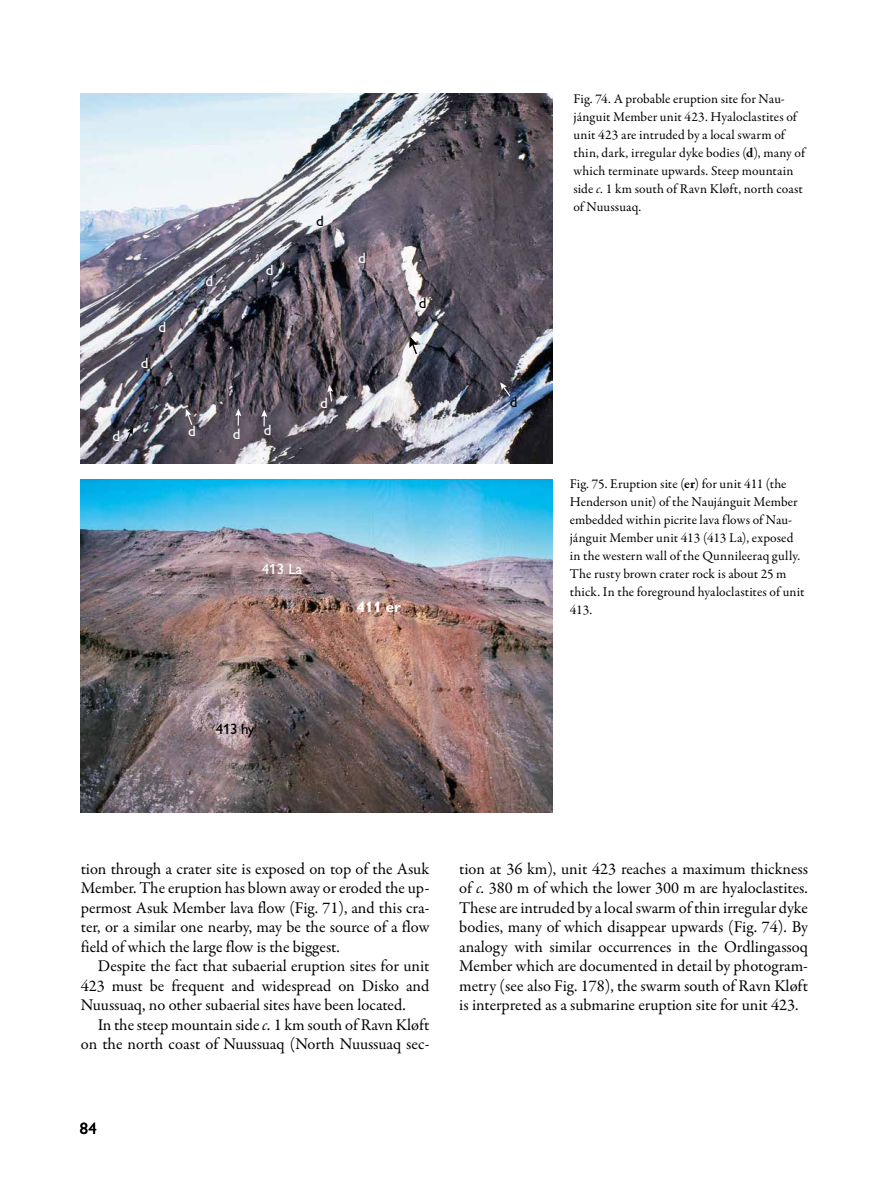
<style>
.page{position:relative;width:893px;height:1191px;background:#fff}
.page>*{position:absolute;margin:0;border:0;box-sizing:border-box;transform-origin:0 0}
.t1{font:16.5px/19.5px "Garamond Premr Pro";color:#000;text-align:justify}
.t2{font:16.5px "Gill Sans Alt One";color:#000}
.t3{font:15px "Gill Sans Alt One";color:#fff}
.t4{font:15px "Gill Sans Alt One";color:#000}
.t5{font:700 15px "Gill Sans Alt One";color:#fff}
.t6{font:13.5px/18px "Garamond Premr Pro";letter-spacing:.005em;color:#000}
.s1{font-weight:700}
.s2{font-style:italic}
</style>
<div class="page">
<img style="left:81px;top:94px;width:472px;height:369px">
<svg style="left:235px;top:409px;width:6px;height:16px"></svg>
<svg style="left:261px;top:409px;width:6px;height:17px"></svg>
<svg style="left:186px;top:409px;width:7px;height:17px"></svg>
<svg style="left:327px;top:385px;width:6px;height:18px"></svg>
<svg style="left:500px;top:382px;width:11px;height:15px"></svg>
<svg style="left:408px;top:334px;width:12px;height:21px"></svg>
<svg style="left:124px;top:427px;width:9px;height:16px"></svg>
<img style="left:81px;top:480px;width:472px;height:332px">
<p class="t3" style="left:141px;top:353px;width:9px">d</p>
<p class="t3" style="left:158px;top:316px;width:9px">d</p>
<p class="t3" style="left:113px;top:425px;width:9px">d</p>
<p class="t3" style="left:206px;top:271px;width:9px">d</p>
<p class="t3" style="left:266px;top:260px;width:9px">d</p>
<p class="t3" style="left:188px;top:420px;width:9px">d</p>
<p class="t3" style="left:233px;top:424px;width:9px">d</p>
<p class="t3" style="left:264px;top:420px;width:9px">d</p>
<p class="t4" style="left:316px;top:211px;width:9px">d</p>
<p class="t3" style="left:358px;top:248px;width:9px">d</p>
<p class="t4" style="left:419px;top:293px;width:9px">d</p>
<p class="t3" style="left:320px;top:392px;width:9px">d</p>
<p class="t4" style="left:510px;top:392px;width:9px">d</p>
<p class="t3" style="left:262px;top:559px;width:42px">413 La</p>
<p class="t4" style="left:216px;top:719px;width:40px">413 hy</p>
<p class="t5" style="left:357px;top:597px;width:46px">411 er</p>
<p class="t6" style="left:573px;top:90px;width:233px">Fig. 74. A probable eruption site for Nau&shy;jánguit Member unit 423. Hyaloclastites of unit 423 are intruded by a local swarm of thin, dark, irregular dyke bodies (<span class="s1">d</span>), many of which terminate upwards. Steep mountain side <span class="s2">c</span>. 1 km south of Ravn Kløft, north coast of Nuussuaq.</p>
<p class="t6" style="left:570px;top:474px;width:236px">Fig. 75. Eruption site (<span class="s1">er</span>) for unit 411 (the Henderson unit) of the Naujánguit Member embedded within picrite lava flows of Nau&shy;jánguit Member unit 413 (413 La), exposed in the western wall of the Qunnileeraq gully.<br>The rusty brown crater rock is about 25 m thick. In the foreground hyaloclastites of unit 413.</p>
<p class="t1" style="left:81px;top:859px;width:350px">tion through a crater site is exposed on top of the Asuk Member. The eruption has blown away or eroded the up&shy;permost Asuk Member lava flow (Fig. 71), and this cra&shy;ter, or a similar one nearby, may be the source of a flow field of which the large flow is the biggest.</p>
<p class="t1" style="left:81px;top:957px;width:350px;text-indent:17px">Despite the fact that subaerial eruption sites for unit 423 must be frequent and widespread on Disko and Nuussuaq, no other subaerial sites have been located.</p>
<p class="t1" style="left:81px;top:1015px;width:350px;text-align:right">In the steep mountain side <span class="s2">c.</span> 1 km south of Ravn Kløft on the north coast of Nuussuaq (North Nuussuaq sec-</p>
<p class="t2" style="left:80px;top:1117px;width:18px">84</p>
<p class="t1" style="left:459px;top:859px;width:350px">tion at 36 km), unit 423 reaches a maximum thickness of <span class="s2">c.</span> 380 m of which the lower 300 m are hyaloclastites.<br>These are intruded by a local swarm of thin irregular dyke bodies, many of which disappear upwards (Fig. 74). By analogy with similar occurrences in the Ordlingassoq Member which are documented in detail by photogram&shy;metry (see also Fig. 178), the swarm south of Ravn Kløft is interpreted as a submarine eruption site for unit 423.</p>
</div>
